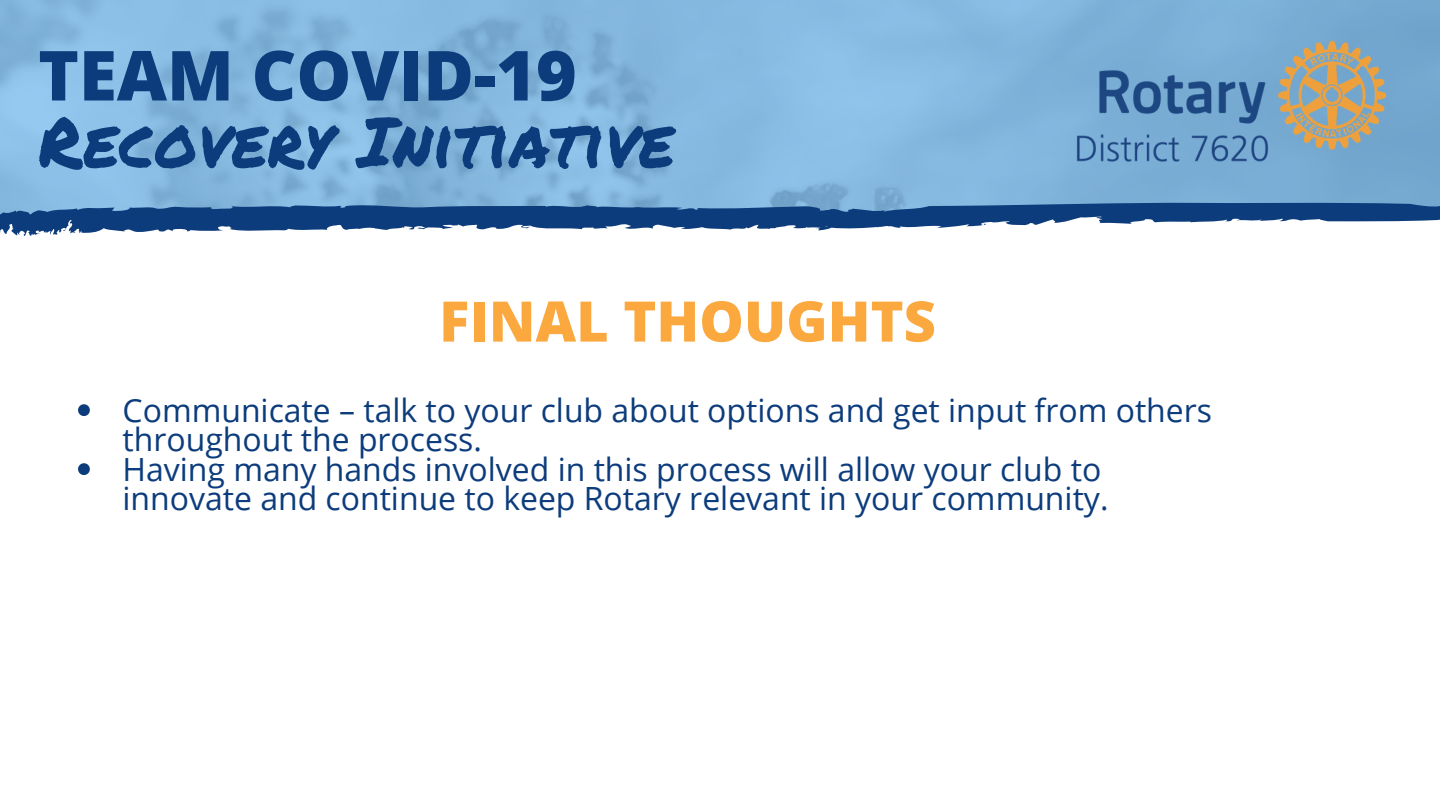
<style>
.page{position:relative;width:1440px;height:810px;background:#fff}
.page>*{position:absolute;margin:0;border:0;box-sizing:border-box;transform-origin:0 0}
.t1{font:69.1px "Permanent Marker";color:#0c3c7c}
.t2{font:800 69.1px "Open Sans";color:#0c3c7c}
.t3{font:800 56px "Open Sans";color:#fba93e}
.t4{font:32px/29.5px "Open Sans";color:#0c3c7c}
</style>
<div class="page">
<svg style="left:0;top:0;width:1440px;height:200px;background:#84b7de"></svg>
<img style="left:1041px;top:26px;width:363px;height:157px">
<svg style="left:0;top:200px;width:1440px;height:36px;fill:#0c3c7c"></svg>
<svg style="left:78px;top:404px;width:12px;height:12px"></svg>
<svg style="left:78px;top:463px;width:12px;height:12px"></svg>
<h1 class="t2" style="left:38px;top:27px;width:540px">TEAM COVID-19</h1>
<h1 class="t1" style="left:38px;top:91px;width:638px">Recovery Initiative</h1>
<h2 class="t3" style="left:439px;top:282px;width:498px">FINAL THOUGHTS</h2>
<p class="t4" style="left:123px;top:395px;width:1091px">Communicate – talk to your club about options and get input from others throughout the process.<br>Having many hands involved in this process will allow your club to innovate and continue to keep Rotary relevant in your community.</p>
</div>
